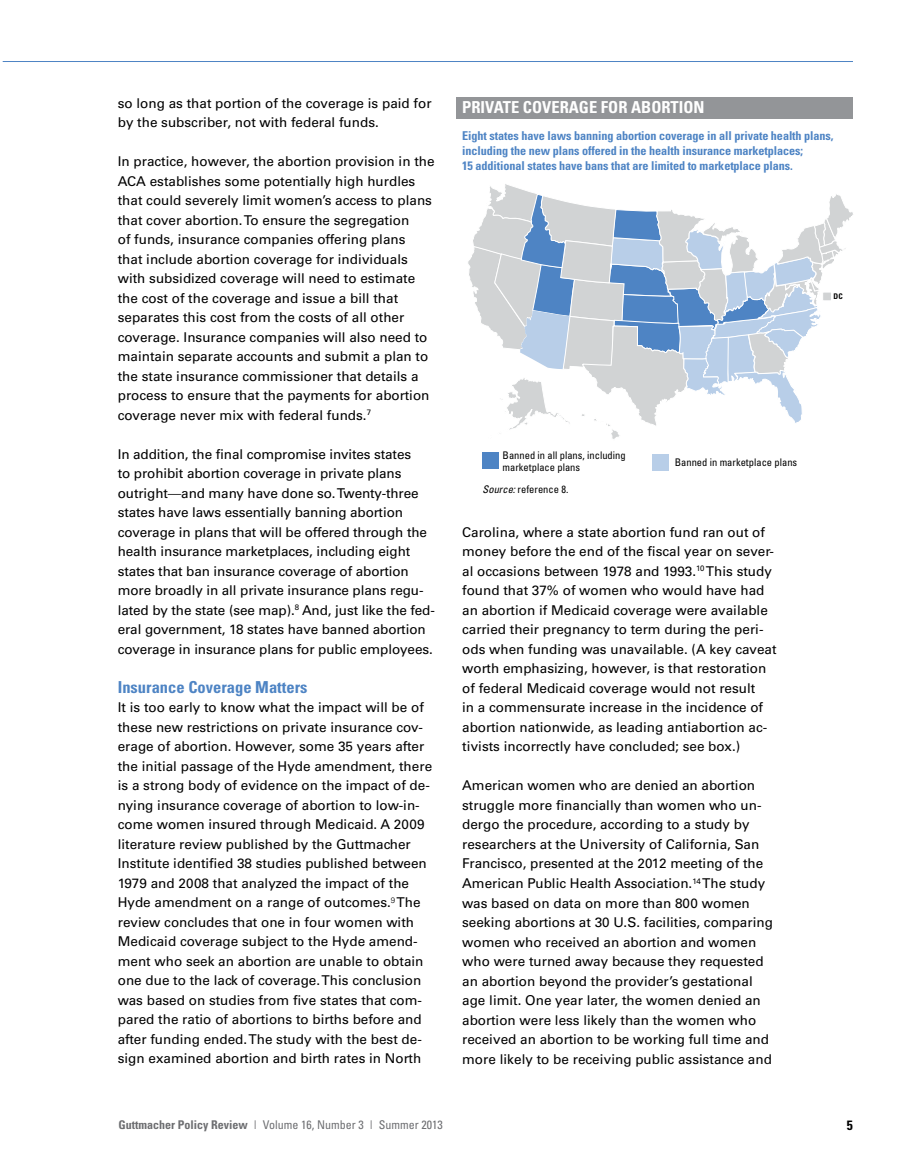
<style>
.page{position:relative;width:898px;height:1168px;background:#fff}
.page>*{position:absolute;margin:0;border:0;box-sizing:border-box;transform-origin:0 0}
.t1{font:700 condensed 16.5px "Univers";color:#fff}
.t2{font:700 condensed 16.5px "Univers";color:#4e84c4}
.t3{font:13.5px/19.5px "Univers";color:#000}
.t4{font:700 condensed 13.5px "Univers";color:#000}
.t5{font:700 condensed 12.15px/15px "Univers";letter-spacing:-.005em;color:#4e84c4}
.t6{font:condensed 12px "Univers";color:#6d6e71}
.t7{font:condensed 10.5px/12px "Univers";color:#000}
.t8{font:condensed 7.8px "Univers";color:#000}
.t9{font:700 condensed 7.8px "Univers";color:#000}
.s1{font-stretch:condensed}
.s2{font-style:italic}
.s3{font-weight:700}
</style>
<div class="page">
<hr style="left:3px;top:61px;width:850px;height:1px;background:#4e84c4">
<div style="left:456px;top:97px;width:396px;height:21px;background:#939598"></div>
<div style="left:482px;top:452px;width:17px;height:17px;background:#4e84c4"></div>
<div style="left:652px;top:454px;width:17px;height:17px;background:#b8cee8"></div>
<svg style="left:468px;top:184px;width:385px;height:255px"></svg>
<div style="left:822px;top:292px;width:9px;height:9px;background:#d1d3d4;border:1px solid #fff"></div>
<p class="t3" style="left:118px;top:93px;width:315px">so long as that portion of the coverage is paid for by the subscriber, not with federal funds.</p>
<p class="t3" style="left:118px;top:152px;width:318px">In practice, however, the abortion provision in the ACA establishes some potentially high hurdles that could severely limit women’s access to plans that cover abortion. To ensure the segregation<br>of funds, insurance companies offering plans<br>that include abortion coverage for individuals with subsidized coverage will need to estimate the cost of the coverage and issue a bill that separates this cost from the costs of all other coverage. Insurance companies will also need to maintain separate accounts and submit a plan to the state insurance commissioner that details a process to ensure that the payments for abortion coverage never mix with federal funds.<sup>7</sup></p>
<p class="t3" style="left:118px;top:444px;width:319px">In addition, the final compromise invites states<br>to prohibit abortion coverage in private plans outright<span class="s1">—</span>and many have done so. Twenty-three states have laws essentially banning abortion coverage in plans that will be offered through the health insurance marketplaces, including eight states that ban insurance coverage of abortion more broadly in all private insurance plans regu&shy;lated by the state (see map).<sup>8</sup> And, just like the fed&shy;eral government, 18 states have banned abortion coverage in insurance plans for public employees.</p>
<p class="t2" style="left:118px;top:677px;width:191px">Insurance Coverage Matters</p>
<p class="t3" style="left:118px;top:698px;width:316px">It is too early to know what the impact will be of these new restrictions on private insurance cov&shy;erage of abortion. However, some 35 years after the initial passage of the Hyde amendment, there is a strong body of evidence on the impact of de&shy;nying insurance coverage of abortion to low-in&shy;come women insured through Medicaid. A 2009 literature review published by the Guttmacher Institute identified 38 studies published between 1979 and 2008 that analyzed the impact of the Hyde amendment on a range of outcomes.<sup>9</sup> The review concludes that one in four women with Medicaid coverage subject to the Hyde amend&shy;ment who seek an abortion are unable to obtain one due to the lack of coverage. This conclusion was based on studies from five states that com&shy;pared the ratio of abortions to births before and after funding ended. The study with the best de&shy;sign examined abortion and birth rates in North</p>
<p class="t1" style="left:462px;top:97px;width:244px">PRIvate coverage for abortion</p>
<p class="t5" style="left:462px;top:127px;width:373px">Eight states have laws banning abortion coverage in all private health plans, including the new plans offered in the health insurance marketplaces;<br>15 additional states have bans that are limited to marketplace plans.</p>
<p class="t9" style="left:833px;top:292px;width:11px">DC</p>
<p class="t7" style="left:502px;top:449px;width:125px">Banned in all plans, including marketplace plans</p>
<p class="t7" style="left:675px;top:456px;width:124px">Banned in marketplace plans</p>
<p class="t7" style="left:482px;top:483px;width:87px"><span class="s2">Source:</span> reference 8.</p>
<p class="t8" style="left:689px;top:458px;width:103px">Banned in all market place plans</p>
<p class="t3" style="left:462px;top:522px;width:316px">Carolina, where a state abortion fund ran out of money before the end of the fiscal year on sever&shy;al occasions between 1978 and 1993.<sup>10</sup> This study found that 37% of women who would have had an abortion if Medicaid coverage were available carried their pregnancy to term during the peri&shy;ods when funding was unavailable. (A key caveat worth emphasizing, however, is that restoration of federal Medicaid coverage would not result<br>in a commensurate increase in the incidence of abortion nationwide, as leading antiabortion ac&shy;tivists incorrectly have concluded; see box.)</p>
<p class="t3" style="left:462px;top:776px;width:312px">American women who are denied an abortion struggle more financially than women who un&shy;dergo the procedure, according to a study by researchers at the University of California, San Francisco, presented at the 2012 meeting of the American Public Health Association.<sup>14</sup> The study was based on data on more than 800 women seeking abortions at 30 U.S. facilities, comparing women who received an abortion and women who were turned away because they requested an abortion beyond the provider’s gestational age limit. One year later, the women denied an abortion were less likely than the women who received an abortion to be working full time and more likely to be receiving public assistance and</p>
<p class="t6" style="left:118px;top:1117px;width:326px"><span class="s3">Guttmacher Policy Review</span> | Volume 16, Number 3 | Summer 2013</p>
<p class="t4" style="left:847px;top:1116px;width:7px">5</p>
</div>
